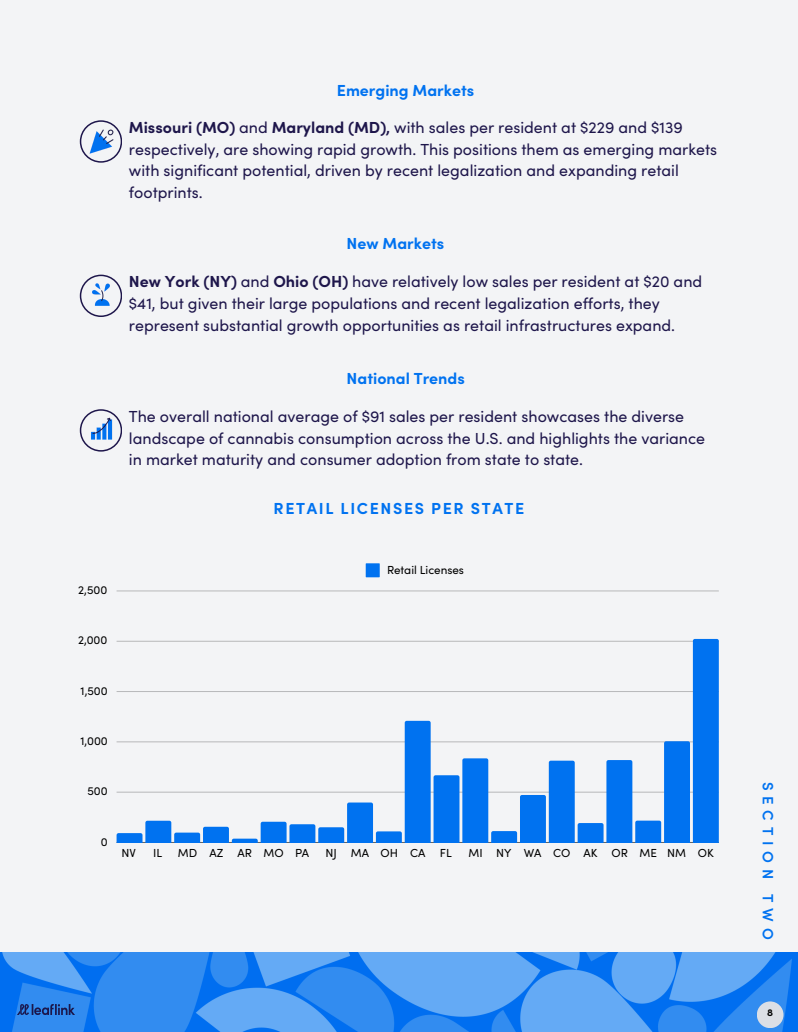
<style>
.page{position:relative;width:798px;height:1032px;background:#fff}
.page>*{position:absolute;margin:0;border:0;box-sizing:border-box;transform-origin:0 0}
.t1{font:16px/21.8px "Sofia Pro";color:#1e164b}
.t2{font:700 16px "Sofia Pro";color:#0072f0}
.t3{font:700 16px "Sofia Pro";letter-spacing:.1em;color:#0072f0}
.t4{font:600 15px "Sofia Pro";letter-spacing:.385em;color:#0072f0}
.t5{font:11.7px "Sofia Pro";color:#000}
.t6{font:700 10px "Sofia Pro";color:#000}
.s1{font-weight:700}
</style>
<div class="page">
<div style="left:0;top:0;width:797px;height:1031px;background:#f3f4f6"></div>
<img style="left:0;top:952px;width:797px;height:79px">
<img style="left:18px;top:1004px;width:57px;height:10px">
<svg style="left:80px;top:274px;width:42px;height:42px"></svg>
<img style="left:85px;top:279px;width:31px;height:31px">
<svg style="left:80px;top:409px;width:42px;height:42px"></svg>
<img style="left:84px;top:411px;width:33px;height:33px">
<svg style="left:80px;top:120px;width:42px;height:42px"></svg>
<img style="left:84px;top:124px;width:34px;height:34px">
<div style="left:756px;top:1001px;width:27px;height:26px;background:#dcdfe5;border-radius:50%"></div>
<svg style="left:365px;top:563px;width:14px;height:14px"></svg>
<hr style="left:116px;top:842px;width:602px;height:1px;background:#000;opacity:.6">
<hr style="left:116px;top:590px;width:602px;height:1px;background:#d1d2d4">
<svg style="left:116px;top:638px;width:602px;height:204px"></svg>
<p class="t2" style="left:337px;top:84px;width:139px">Emerging Markets</p>
<p class="t1" style="left:129px;top:118px;width:589px"><span class="s1">Missouri (MO)</span> and <span class="s1">Maryland (MD),</span> with sales per resident at $229 and $139 respectively, are showing rapid growth. This positions them as emerging markets with significant potential, driven by recent legalization and expanding retail footprints.</p>
<h2 class="t2" style="left:346px;top:237px;width:99px">New Markets</h2>
<p class="t1" style="left:129px;top:272px;width:574px"><span class="s1">New York (NY)</span> and <span class="s1">Ohio (OH)</span> have relatively low sales per resident at $20 and $41, but given their large populations and recent legalization efforts, they represent substantial growth opportunities as retail infrastructures expand.</p>
<p class="t2" style="left:346px;top:373px;width:120px">National Trends</p>
<p class="t1" style="left:129px;top:407px;width:577px">The overall national average of $91 sales per resident showcases the diverse landscape of cannabis consumption across the U.S. and highlights the variance in market maturity and consumer adoption from state to state.</p>
<h1 class="t3" style="left:273px;top:502px;width:252px">RETAIL LICENSES PER STATE</h1>
<p class="t5" style="left:78px;top:585px;width:31px">2,500</p>
<p class="t5" style="left:78px;top:635px;width:31px">2,000</p>
<p class="t5" style="left:81px;top:686px;width:29px">1,500</p>
<p class="t5" style="left:80px;top:736px;width:29px">1,000</p>
<p class="t5" style="left:87px;top:786px;width:22px">500</p>
<p class="t5" style="left:387px;top:566px;width:78px">Retail Licenses</p>
<p class="t5" style="left:101px;top:836px;width:8px">0</p>
<p class="t5" style="left:121px;top:848px;width:16px">NV</p>
<p class="t5" style="left:153px;top:848px;width:11px">IL</p>
<p class="t5" style="left:178px;top:848px;width:133px">MD AZ AR MO PA</p>
<p class="t5" style="left:325px;top:848px;width:128px">NJ MA OH CA FL</p>
<p class="t5" style="left:468px;top:848px;width:247px">MI NY WA CO AK OR ME NM OK</p>
<h2 class="t4" style="left:773px;top:781px;width:159px;rotate:90deg">SECTION TWO</h2>
<p class="t6" style="left:766px;top:1009px;width:7px">8</p>
</div>
